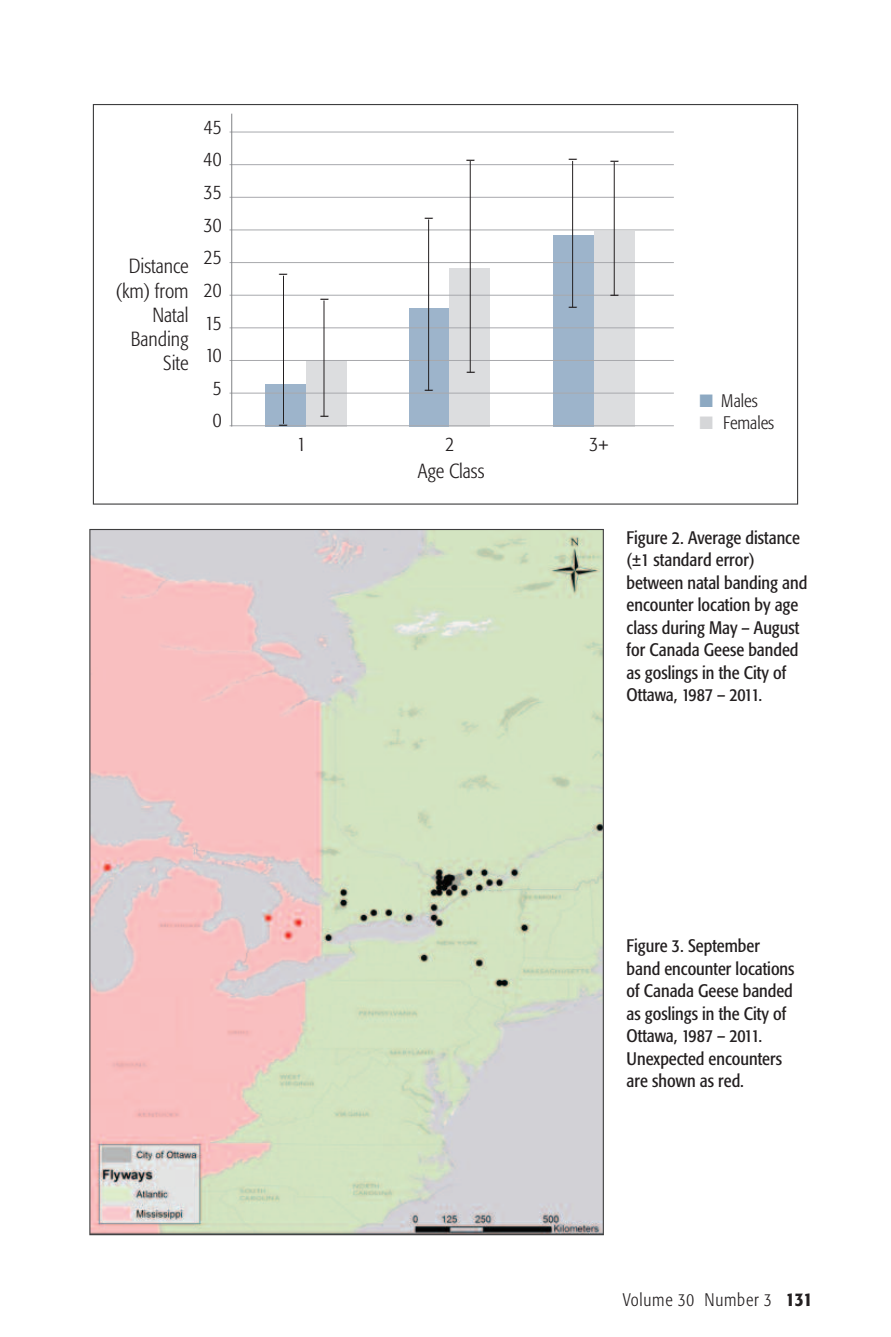
<style>
.page{position:relative;width:891px;height:1337px;background:#fff}
.page>*{position:absolute;margin:0;border:0;box-sizing:border-box;transform-origin:0 0}
.t1{font:300 condensed 20.25px/32.6px "Formata";color:#231f20;text-align:center}
.t2{font:condensed 18px/22.5px "Formata";color:#231f20}
.t3{font:300 condensed 18px "Formata";letter-spacing:.045em;color:#231f20}
.t4{font:300 condensed 18px "Formata";letter-spacing:.005em;color:#231f20}
.s1{color:#8da9c2}
.s2{color:#d5d6d8}
.s3{font-weight:500;font-size:19.12px}
</style>
<div class="page">
<div style="left:554px;top:235px;width:40px;height:191px;background:#9db4cb"></div>
<div style="left:409px;top:308px;width:40px;height:118px;background:#9db4cb"></div>
<div style="left:265px;top:384px;width:41px;height:42px;background:#9db4cb"></div>
<div style="left:306px;top:360px;width:40px;height:66px;background:#dcdddf"></div>
<div style="left:449px;top:268px;width:40px;height:158px;background:#dcdddf"></div>
<div style="left:594px;top:231px;width:40px;height:195px;background:#dcdddf"></div>
<hr style="left:230px;top:132px;width:444px;height:1px;background:#a8a9ad">
<hr style="left:230px;top:164px;width:444px;height:1px;background:#a8a9ad">
<hr style="left:230px;top:197px;width:444px;height:1px;background:#a8a9ad">
<hr style="left:230px;top:229px;width:444px;height:1px;background:#a8a9ad">
<hr style="left:230px;top:262px;width:444px;height:1px;background:#a8a9ad">
<hr style="left:230px;top:295px;width:444px;height:1px;background:#a8a9ad">
<hr style="left:230px;top:327px;width:444px;height:1px;background:#a8a9ad">
<hr style="left:230px;top:360px;width:444px;height:1px;background:#a8a9ad">
<hr style="left:230px;top:393px;width:444px;height:1px;background:#a8a9ad">
<hr style="left:230px;top:425px;width:444px;height:1px;background:#a8a9ad">
<img style="left:91px;top:531px;width:511px;height:702px">
<hr style="left:283px;top:276px;width:1px;height:148px;background:#231f20">
<hr style="left:324px;top:300px;width:1px;height:116px;background:#231f20">
<hr style="left:572px;top:161px;width:1px;height:146px;background:#231f20">
<hr style="left:614px;top:162px;width:1px;height:133px;background:#231f20">
<hr style="left:428px;top:219px;width:1px;height:171px;background:#231f20">
<hr style="left:470px;top:161px;width:1px;height:211px;background:#231f20">
<hr style="left:231px;top:114px;width:1px;height:312px;background:#808285">
<p class="t1" style="left:116px;top:255px;width:74px;line-height:24.3px;text-align:right">Distance (km) from<br>Natal<br>Banding<br>Site</p>
<p class="t1" style="left:204px;top:112px;width:20px">45<br>40<br>35<br>30<br>25<br>20<br>15<br>10<br>5<br>0</p>
<p class="t1" style="left:279px;top:258px;width:10px">–</p>
<p class="t1" style="left:320px;top:284px;width:10px">–</p>
<p class="t1" style="left:425px;top:203px;width:10px">–</p>
<p class="t1" style="left:466px;top:144px;width:10px">–</p>
<p class="t1" style="left:568px;top:144px;width:52px">– –</p>
<p class="t1" style="left:568px;top:291px;width:10px">–</p>
<p class="t1" style="left:610px;top:279px;width:10px">–</p>
<p class="t1" style="left:279px;top:409px;width:10px">–</p>
<p class="t1" style="left:320px;top:401px;width:10px">–</p>
<p class="t1" style="left:425px;top:374px;width:10px">–</p>
<p class="t1" style="left:467px;top:356px;width:10px">–</p>
<p class="t1" style="left:297px;top:429px;width:10px">1</p>
<p class="t1" style="left:445px;top:429px;width:10px">2</p>
<p class="t1" style="left:589px;top:429px;width:20px">3+</p>
<p class="t1" style="left:418px;top:456px;width:68px">Age Class</p>
<p class="t4" style="left:699px;top:393px;width:60px"><span class="s1">■</span> Males</p>
<p class="t4" style="left:699px;top:415px;width:76px"><span class="s2">■</span> Females</p>
<p class="t2" style="left:627px;top:527px;width:182px">Figure 2. Average distance (±1 standard error) between natal banding and encounter location by age class during May – August for Canada Geese banded as goslings in the City of<br>Ottawa, 1987 – 2011.</p>
<p class="t2" style="left:627px;top:936px;width:170px">Figure 3. September band encounter locations of Canada Geese banded as goslings in the City of<br>Ottawa, 1987 – 2011.<br>Unexpected encounters are shown as red.</p>
<p class="t3" style="left:623px;top:1292px;width:191px">Volume 30 Number 3 <span class="s3">131</span></p>
</div>
